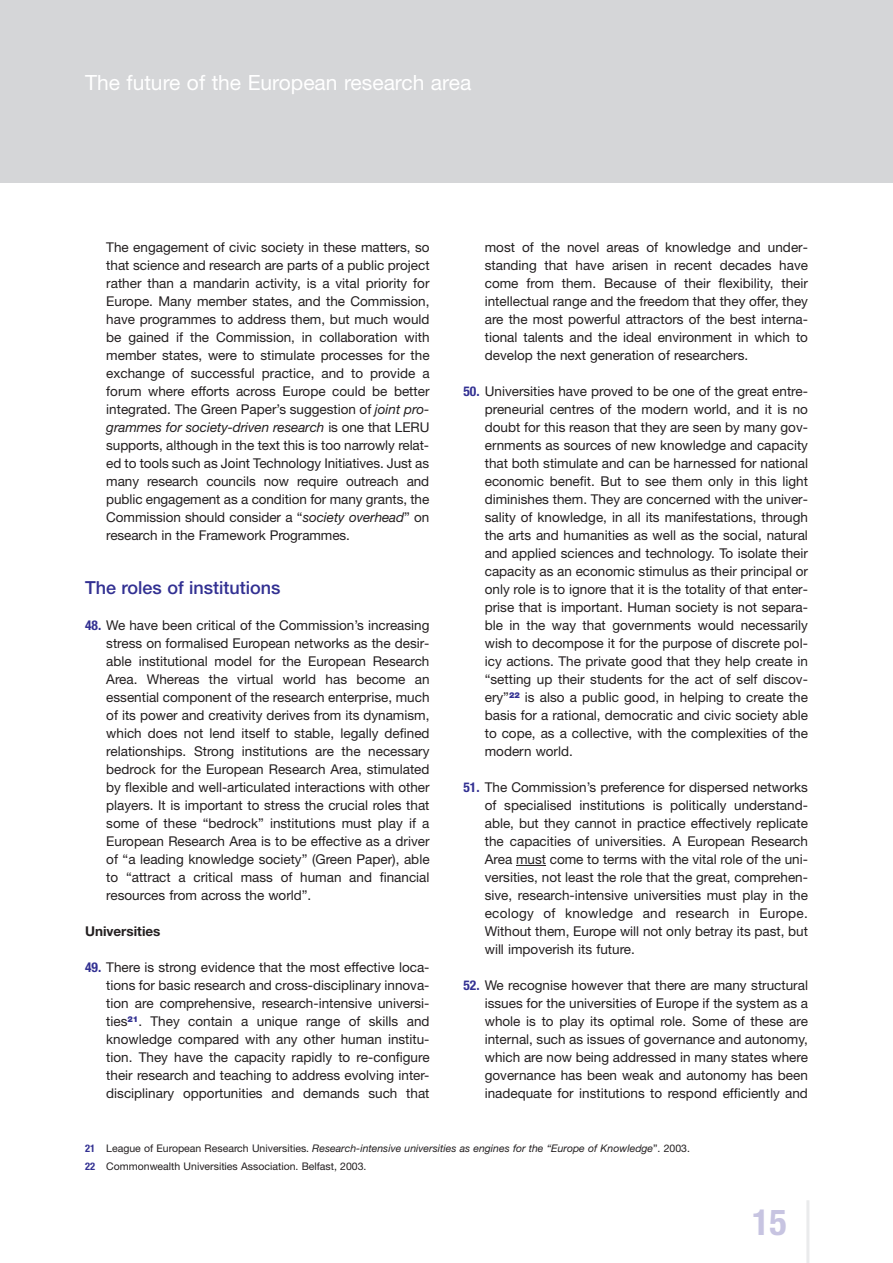
<style>
.page{position:relative;width:893px;height:1263px;background:#fff}
.page>*{position:absolute;margin:0;border:0;box-sizing:border-box;transform-origin:0 0}
.t1{font:700 condensed 36px "Helvetica Neue";color:#c7c4e1}
.t2{font:21px "Helvetica Neue";color:#fff}
.t3{font:500 18px "Helvetica Neue";color:#323092}
.t4{font:13.5px/18px "Helvetica Neue";color:#231f20;text-align:justify}
.t5{font:700 13.5px "Helvetica Neue";color:#231f20}
.t6{font:10.5px/18px "Helvetica Neue";color:#231f20}
.s1{font-style:italic}
.s2{font-weight:700;font-stretch:condensed;color:#323092}
</style>
<div class="page">
<div style="left:0;top:0;width:893px;height:183px;background:#d5d6d8"></div>
<hr style="left:516px;top:865px;width:30px;height:1px;background:#231f20">
<hr style="left:806px;top:1200px;width:3px;height:63px;background:#eaebec">
<h2 class="t2" style="left:85px;top:75px;width:388px">The future of the European research area</h2>
<p class="t4" style="left:106px;top:240px;width:325px">The engagement of civic society in these matters, so that science and research are parts of a public project rather than a mandarin activity, is a vital priority for Europe. Many member states, and the Commission, have programmes to address them, but much would be gained if the Commission, in collaboration with member states, were to stimulate processes for the exchange of successful practice, and to provide a forum where efforts across Europe could be better integrated. The Green Paper’s suggestion of <span class="s1">joint pro&shy;grammes for society-driven research</span> is one that LERU supports, although in the text this is too narrowly relat&shy;ed to tools such as Joint Technology Initiatives. Just as many research councils now require outreach and public engagement as a condition for many grants, the Commission should consider a “<span class="s1">society overhead</span>” on research in the Framework Programmes.</p>
<h3 class="t3" style="left:85px;top:581px;width:197px">The roles of institutions</h3>
<p class="t4" style="left:106px;top:618px;width:325px;text-indent:-21px"><span class="s2">48.</span> We have been critical of the Commission’s increasing stress on formalised European networks as the desir&shy;able institutional model for the European Research Area. Whereas the virtual world has become an essential component of the research enterprise, much of its power and creativity derives from its dynamism, which does not lend itself to stable, legally defined relationships. Strong institutions are the necessary bedrock for the European Research Area, stimulated by flexible and well-articulated interactions with other players. It is important to stress the crucial roles that some of these “bedrock” institutions must play if a European Research Area is to be effective as a driver of “a leading knowledge society” (Green Paper), able to “attract a critical mass of human and financial resources from across the world”.</p>
<p class="t5" style="left:85px;top:923px;width:77px">Universities</p>
<p class="t4" style="left:106px;top:960px;width:325px;text-indent:-21px"><span class="s2">49.</span> There is strong evidence that the most effective loca&shy;tions for basic research and cross-disciplinary innova&shy;tion are comprehensive, research-intensive universi&shy;ties<sup>21</sup>. They contain a unique range of skills and knowledge compared with any other human institu&shy;tion. They have the capacity rapidly to re-configure their research and teaching to address evolving inter&shy;disciplinary opportunities and demands such that</p>
<p class="t4" style="left:485px;top:240px;width:325px">most of the novel areas of knowledge and under&shy;standing that have arisen in recent decades have come from them. Because of their flexibility, their intellectual range and the freedom that they offer, they are the most powerful attractors of the best interna&shy;tional talents and the ideal environment in which to develop the next generation of researchers.</p>
<p class="t4" style="left:485px;top:384px;width:325px;text-indent:-21px"><span class="s2">50.</span> Universities have proved to be one of the great entre&shy;preneurial centres of the modern world, and it is no doubt for this reason that they are seen by many gov&shy;ernments as sources of new knowledge and capacity that both stimulate and can be harnessed for national economic benefit. But to see them only in this light diminishes them. They are concerned with the univer&shy;sality of knowledge, in all its manifestations, through the arts and humanities as well as the social, natural and applied sciences and technology. To isolate their capacity as an economic stimulus as their principal or only role is to ignore that it is the totality of that enter&shy;prise that is important. Human society is not separa&shy;ble in the way that governments would necessarily wish to decompose it for the purpose of discrete pol&shy;icy actions. The private good that they help create in “setting up their students for the act of self discov&shy;ery”<sup>22</sup> is also a public good, in helping to create the basis for a rational, democratic and civic society able to cope, as a collective, with the complexities of the modern world.</p>
<p class="t4" style="left:485px;top:780px;width:325px;text-indent:-21px"><span class="s2">51.</span> The Commission’s preference for dispersed networks of specialised institutions is politically understand&shy;able, but they cannot in practice effectively replicate the capacities of universities. A European Research Area must come to terms with the vital role of the uni&shy;versities, not least the role that the great, comprehen&shy;sive, research-intensive universities must play in the ecology of knowledge and research in Europe.<br>Without them, Europe will not only betray its past, but will impoverish its future.</p>
<p class="t4" style="left:485px;top:978px;width:325px;text-indent:-21px"><span class="s2">52.</span> We recognise however that there are many structural issues for the universities of Europe if the system as a whole is to play its optimal role. Some of these are internal, such as issues of governance and autonomy, which are now being addressed in many states where governance has been weak and autonomy has been inadequate for institutions to respond efficiently and</p>
<p class="t6" style="left:85px;top:1140px;width:606px"><span class="s2">21</span> League of European Research Universities. <span class="s1">Research-intensive universities as engines for the “Europe of Knowledge</span>”. 2003.<br><span class="s2">22</span> Commonwealth Universities Association. Belfast, 2003.</p>
<h1 class="t1" style="left:752px;top:1200px;width:36px">15</h1>
</div>
